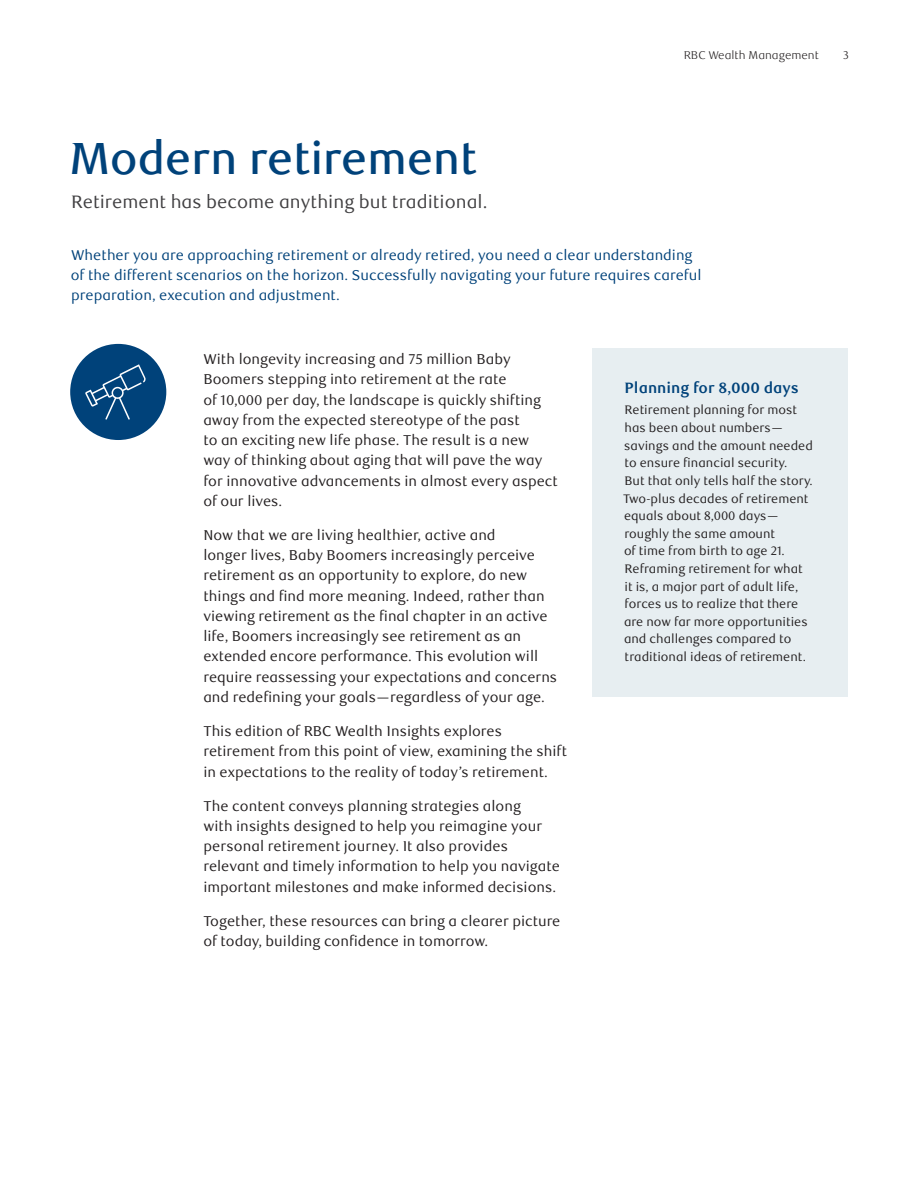
<style>
.page{position:relative;width:918px;height:1188px;background:#fff}
.page>*{position:absolute;margin:0;border:0;box-sizing:border-box;transform-origin:0 0}
.t1{font:500 45px "RBC Text";letter-spacing:-.01em;color:#00427a}
.t2{font:18px "RBC Text";color:#414042}
.t3{font:700 15px "RBC Text";color:#00427a}
.t4{font:14.25px/20.2px "RBC Text";color:#231f20}
.t5{font:14.25px/20.2px "RBC Text";color:#00427a}
.t6{font:12.3px/17.5px "RBC Text";color:#231f20}
.t7{font:300 11.25px "RBC Text";color:#231f20}
</style>
<div class="page">
<div style="left:592px;top:348px;width:256px;height:349px;background:#e7eef1"></div>
<div style="left:70px;top:344px;width:96px;height:96px;background:#00427a;border-radius:50%"></div>
<svg style="left:85px;top:364px;width:61px;height:56px"></svg>
<p class="t7" style="left:684px;top:48px;width:137px">RBC Wealth Management</p>
<p class="t7" style="left:843px;top:48px;width:7px">3</p>
<h1 class="t1" style="left:69px;top:132px;width:410px">Modern retirement</h1>
<p class="t2" style="left:71px;top:191px;width:418px">Retirement has become anything but traditional.</p>
<p class="t5" style="left:71px;top:245px;width:632px">Whether you are approaching retirement or already retired, you need a clear understanding of the different scenarios on the horizon. Successfully navigating your future requires careful preparation, execution and adjustment.</p>
<p class="t4" style="left:203px;top:349px;width:356px">With longevity increasing and 75 million Baby Boomers stepping into retirement at the rate<br>of 10,000 per day, the landscape is quickly shifting away from the expected stereotype of the past<br>to an exciting new life phase. The result is a new way of thinking about aging that will pave the way for innovative advancements in almost every aspect of our lives.</p>
<p class="t4" style="left:203px;top:525px;width:355px">Now that we are living healthier, active and<br>longer lives, Baby Boomers increasingly perceive retirement as an opportunity to explore, do new things and find more meaning. Indeed, rather than viewing retirement as the final chapter in an active life, Boomers increasingly see retirement as an extended encore performance. This evolution will require reassessing your expectations and concerns and redefining your goals—regardless of your age.</p>
<p class="t4" style="left:203px;top:721px;width:365px">This edition of RBC Wealth Insights explores retirement from this point of view, examining the shift in expectations to the reality of today’s retirement.</p>
<p class="t4" style="left:203px;top:796px;width:358px">The content conveys planning strategies along<br>with insights designed to help you reimagine your personal retirement journey. It also provides relevant and timely information to help you navigate important milestones and make informed decisions.</p>
<p class="t4" style="left:203px;top:911px;width:359px">Together, these resources can bring a clearer picture of today, building confidence in tomorrow.</p>
<p class="t3" style="left:624px;top:378px;width:176px">Planning for 8,000 days</p>
<p class="t6" style="left:623px;top:402px;width:191px">Retirement planning for most has been about numbers— savings and the amount needed to ensure financial security.<br>But that only tells half the story.<br>Two-plus decades of retirement equals about 8,000 days— roughly the same amount<br>of time from birth to age 21.<br>Reframing retirement for what<br>it is, a major part of adult life, forces us to realize that there are now far more opportunities and challenges compared to traditional ideas of retirement.</p>
</div>
